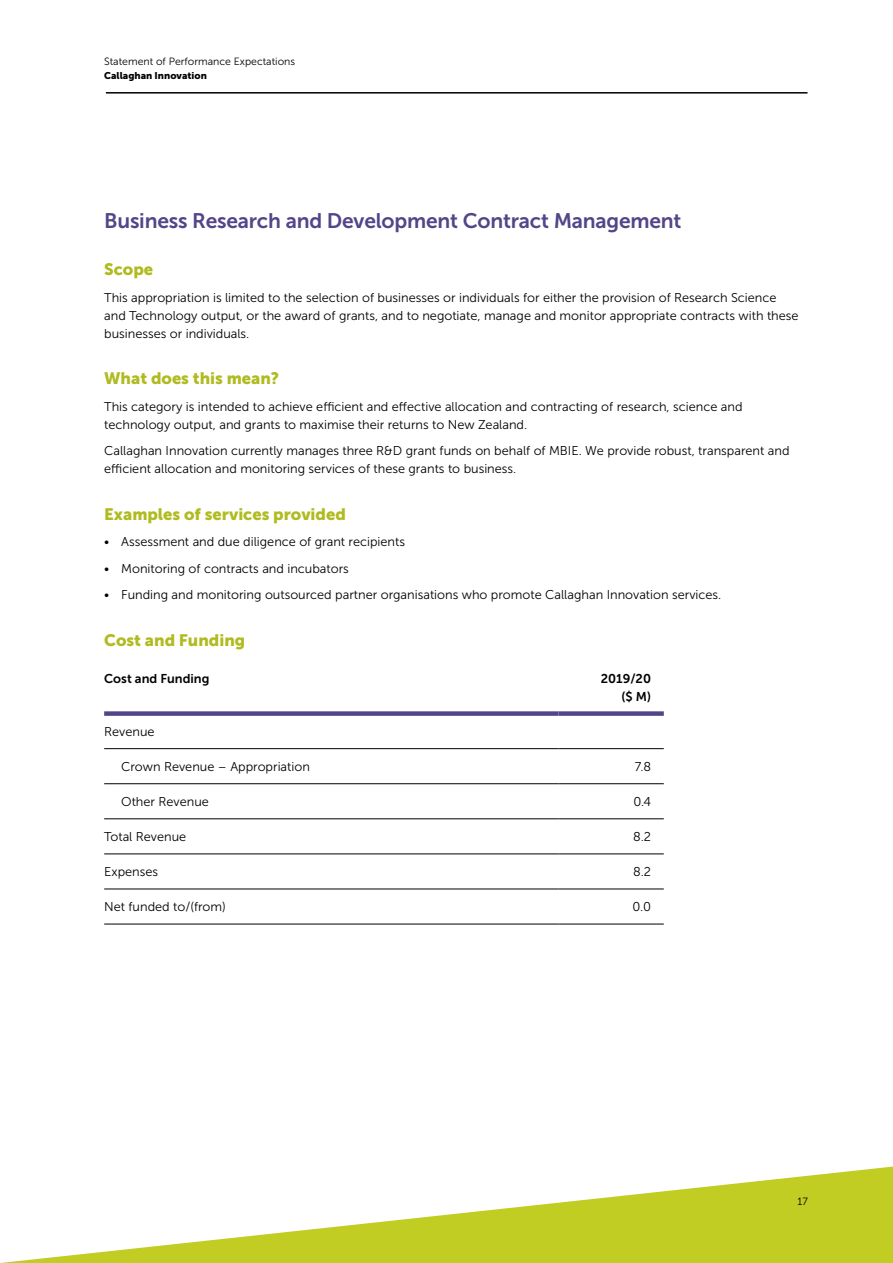
<style>
.page{position:relative;width:893px;height:1263px;background:#fff}
.page>*{position:absolute;margin:0;border:0;box-sizing:border-box;transform-origin:0 0}
.t1{font:21px "Museo Sans 700";letter-spacing:-.01em;color:#534588}
.t2{font:16.5px "Museo Sans 900";color:#b0bb20}
.t3{font:12.75px/18px "Museo Sans 300";color:#000}
.t4{font:12.75px/18px "Museo Sans 700";color:#000;text-align:right}
.t5{font:10.5px "Museo Sans 300";color:#000}
.t6{font:9.75px "Museo Sans 900";color:#000}
</style>
<div class="page">
<div style="left:104px;top:711px;width:454px;height:5px;background:#534588"></div>
<div style="left:558px;top:711px;width:106px;height:5px;background:#534588"></div>
<hr style="left:104px;top:748px;width:454px;height:1px;background:#000">
<hr style="left:558px;top:748px;width:106px;height:1px;background:#000">
<hr style="left:104px;top:783px;width:454px;height:1px;background:#000">
<hr style="left:558px;top:783px;width:106px;height:1px;background:#000">
<hr style="left:104px;top:818px;width:454px;height:1px;background:#000">
<hr style="left:558px;top:818px;width:106px;height:1px;background:#000">
<hr style="left:104px;top:854px;width:454px;height:1px;background:#000">
<hr style="left:558px;top:854px;width:106px;height:1px;background:#000">
<hr style="left:558px;top:889px;width:106px;height:1px;background:#000">
<hr style="left:558px;top:924px;width:106px;height:1px;background:#000">
<hr style="left:104px;top:889px;width:454px;height:1px;background:#000">
<hr style="left:104px;top:924px;width:454px;height:1px;background:#000">
<svg style="left:0;top:1166px;width:893px;height:97px"></svg>
<hr style="left:106px;top:92px;width:701px;height:2px;background:#000">
<p class="t5" style="left:104px;top:56px;width:192px">Statement of Performance Expectations</p>
<p class="t6" style="left:104px;top:70px;width:104px">Callaghan Innovation</p>
<h1 class="t1" style="left:104px;top:209px;width:579px">Business Research and Development Contract Management</h1>
<p class="t2" style="left:104px;top:260px;width:50px">Scope</p>
<p class="t3" style="left:104px;top:289px;width:696px">This appropriation is limited to the selection of businesses or individuals for either the provision of Research Science and Technology output, or the award of grants, and to negotiate, manage and monitor appropriate contracts with these businesses or individuals.</p>
<p class="t2" style="left:104px;top:369px;width:176px">What does this mean?</p>
<p class="t3" style="left:104px;top:398px;width:640px">This category is intended to achieve efficient and effective allocation and contracting of research, science and technology output, and grants to maximise their returns to New Zealand.</p>
<p class="t3" style="left:104px;top:442px;width:687px">Callaghan Innovation currently manages three R&amp;D grant funds on behalf of MBIE. We provide robust, transparent and efficient allocation and monitoring services of these grants to business.</p>
<p class="t2" style="left:104px;top:505px;width:243px">Examples of services provided</p>
<p class="t3" style="left:104px;top:533px;width:302px">• Assessment and due diligence of grant recipients</p>
<p class="t3" style="left:104px;top:560px;width:246px">• Monitoring of contracts and incubators</p>
<p class="t3" style="left:104px;top:586px;width:619px">• Funding and monitoring outsourced partner organisations who promote Callaghan Innovation services.</p>
<p class="t2" style="left:104px;top:631px;width:143px">Cost and Funding</p>
<p class="t4" style="left:104px;top:669px;width:107px">Cost and Funding</p>
<p class="t4" style="left:601px;top:669px;width:52px">2019/20 ($ M)</p>
<p class="t3" style="left:104px;top:723px;width:52px">Revenue</p>
<p class="t3" style="left:121px;top:758px;width:190px">Crown Revenue – Appropriation</p>
<p class="t3" style="left:635px;top:758px;width:18px">7.8</p>
<p class="t3" style="left:121px;top:793px;width:89px">Other Revenue</p>
<p class="t3" style="left:633px;top:793px;width:19px">0.4</p>
<p class="t3" style="left:104px;top:828px;width:84px">Total Revenue</p>
<p class="t3" style="left:633px;top:828px;width:19px">8.2</p>
<p class="t3" style="left:104px;top:863px;width:56px">Expenses</p>
<p class="t3" style="left:633px;top:863px;width:19px">8.2</p>
<p class="t3" style="left:104px;top:898px;width:123px">Net funded to/(from)</p>
<p class="t3" style="left:633px;top:898px;width:20px">0.0</p>
<p class="t5" style="left:798px;top:1196px;width:12px">17</p>
</div>
